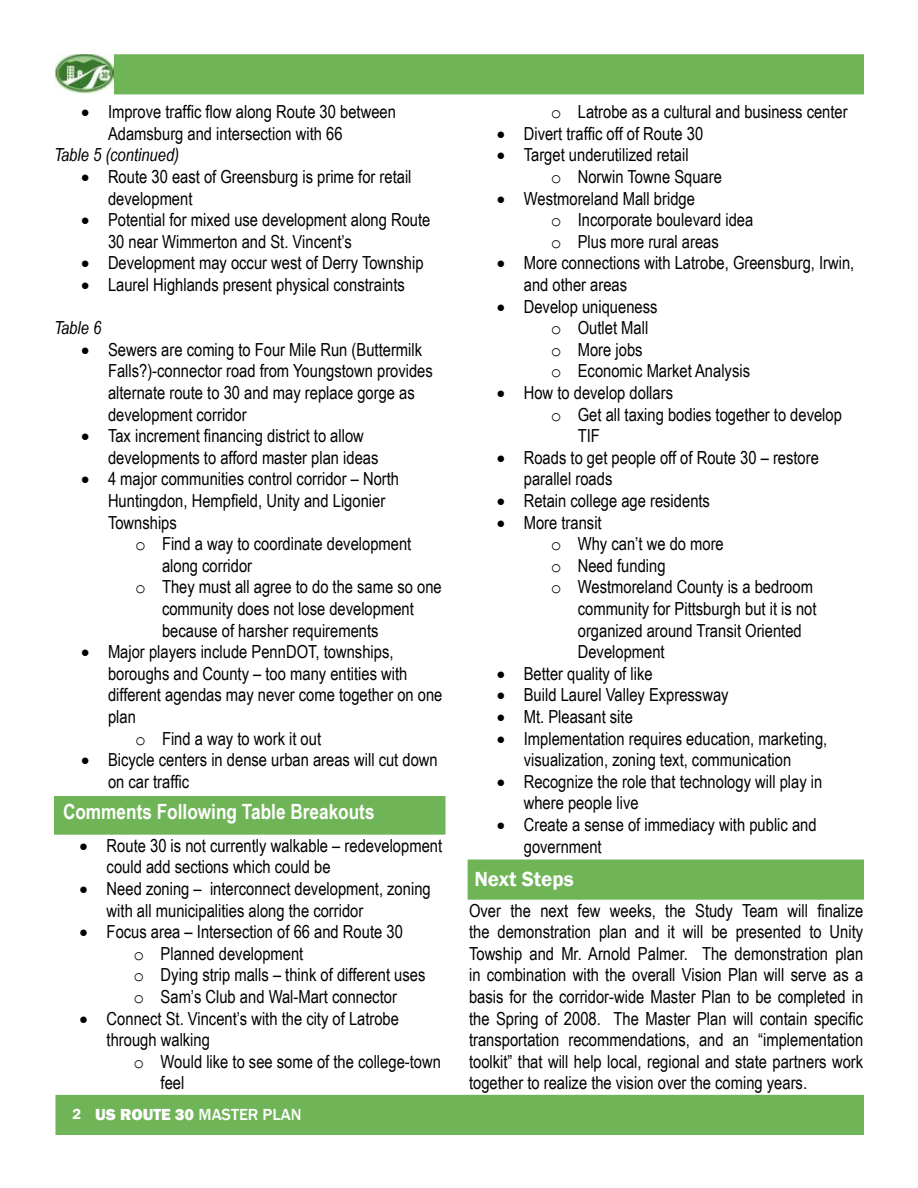
<style>
.page{position:relative;width:918px;height:1188px;background:#fff}
.page>*{position:absolute;margin:0;border:0;box-sizing:border-box;transform-origin:0 0}
.t1{font:700 21px "Arial Narrow";color:#fff}
.t2{font:600 21px "Franklin Gothic";color:#fff}
.t3{font:18px/21.6px "Arial Narrow";color:#000}
.t4{font:italic 18px "Arial Narrow";color:#000}
.t5{font:500 16.5px "Franklin Gothic";color:#fff}
.s1{font-family:"Courier New"}
.s2{font-weight:600;font-size:15px}
.s3{font-weight:800}
</style>
<div class="page">
<div style="left:56px;top:55px;width:807px;height:39px;background:#70b458"></div>
<div style="left:56px;top:54px;width:808px;height:40px;border:2px solid #70b458"></div>
<div style="left:56px;top:1096px;width:807px;height:38px;background:#70b458"></div>
<div style="left:56px;top:1095px;width:808px;height:40px;border:2px solid #70b458"></div>
<img style="left:56px;top:54px;width:57px;height:40px">
<div style="left:55px;top:797px;width:390px;height:37px;background:#70b458"></div>
<div style="left:54px;top:796px;width:392px;height:39px;border:2px solid #70b458"></div>
<div style="left:468px;top:860px;width:395px;height:39px;background:#70b458"></div>
<div style="left:468px;top:860px;width:396px;height:40px;border:2px solid #70b458"></div>
<p class="t3" style="left:108px;top:100px;width:289px;text-indent:-27px">• Improve traffic flow along Route 30 between<br>Adamsburg and intersection with 66</p>
<p class="t4" style="left:54px;top:142px;width:127px">Table 5 (continued)</p>
<p class="t3" style="left:108px;top:165px;width:305px;text-indent:-27px">• Route 30 east of Greensburg is prime for retail development</p>
<p class="t3" style="left:108px;top:208px;width:324px;text-indent:-27px">• Potential for mixed use development along Route<br>30 near Wimmerton and St. Vincent’s</p>
<p class="t3" style="left:81px;top:251px;width:344px">• Development may occur west of Derry Township</p>
<p class="t3" style="left:81px;top:273px;width:325px">• Laurel Highlands present physical constraints</p>
<p class="t4" style="left:54px;top:315px;width:49px">Table 6</p>
<p class="t3" style="left:108px;top:338px;width:326px;text-indent:-27px">• Sewers are coming to Four Mile Run (Buttermilk Falls?)-connector road from Youngstown provides alternate route to 30 and may replace gorge as development corridor</p>
<p class="t3" style="left:108px;top:424px;width:272px;text-indent:-27px">• Tax increment financing district to allow developments to afford master plan ideas</p>
<p class="t3" style="left:108px;top:467px;width:293px;text-indent:-27px">• 4 major communities control corridor – North<br>Huntingdon, Hempfield, Unity and Ligonier<br>Townships</p>
<p class="t3" style="left:135px;top:532px;width:278px"><span class="s1">o</span> Find a way to coordinate development</p>
<p class="t3" style="left:162px;top:554px;width:92px">along corridor</p>
<p class="t3" style="left:135px;top:575px;width:308px"><span class="s1">o</span> They must all agree to do the same so one</p>
<p class="t3" style="left:162px;top:597px;width:253px">community does not lose development</p>
<p class="t3" style="left:162px;top:619px;width:218px">because of harsher requirements</p>
<p class="t3" style="left:81px;top:640px;width:314px">• Major players include PennDOT, townships,</p>
<p class="t3" style="left:108px;top:662px;width:301px">boroughs and County – too many entities with</p>
<p class="t3" style="left:108px;top:683px;width:336px">different agendas may never come together on one</p>
<p class="t3" style="left:108px;top:705px;width:29px">plan</p>
<p class="t3" style="left:135px;top:727px;width:188px"><span class="s1">o</span> Find a way to work it out</p>
<p class="t3" style="left:108px;top:748px;width:331px;text-indent:-27px">• Bicycle centers in dense urban areas will cut down on car traffic</p>
<p class="t1" style="left:63px;top:796px;width:313px">Comments Following Table Breakouts</p>
<p class="t3" style="left:107px;top:834px;width:337px;text-indent:-27px">• Route 30 is not currently walkable – redevelopment could add sections which could be</p>
<p class="t3" style="left:107px;top:877px;width:326px;text-indent:-27px">• Need zoning – interconnect development, zoning with all municipalities along the corridor</p>
<p class="t3" style="left:134px;top:920px;width:293px;text-indent:-54px">• Focus area – Intersection of 66 and Route 30<br><span class="s1">o</span> Planned development<br><span class="s1">o</span> Dying strip malls – think of different uses <span class="s1">o</span> Sam’s Club and Wal-Mart connector</p>
<p class="t3" style="left:107px;top:1007px;width:294px;text-indent:-27px">• Connect St. Vincent’s with the city of Latrobe through walking</p>
<p class="t3" style="left:161px;top:1050px;width:282px;text-indent:-27px"><span class="s1">o</span> Would like to see some of the college-town feel</p>
<p class="t5" style="left:72px;top:1105px;width:231px"><span class="s2">2</span> <span class="s3">US ROUTE 30</span> MASTER PLAN</p>
<p class="t3" style="left:551px;top:100px;width:298px"><span class="s1">o</span> Latrobe as a cultural and business center</p>
<p class="t3" style="left:497px;top:122px;width:208px">• Divert traffic off of Route 30</p>
<p class="t3" style="left:551px;top:143px;width:173px;text-indent:-54px">• Target underutilized retail<br><span class="s1">o</span> Norwin Towne Square</p>
<p class="t3" style="left:551px;top:187px;width:204px;text-indent:-54px">• Westmoreland Mall bridge<br><span class="s1">o</span> Incorporate boulevard idea <span class="s1">o</span> Plus more rural areas</p>
<p class="t3" style="left:524px;top:251px;width:332px;text-indent:-27px">• More connections with Latrobe, Greensburg, Irwin, and other areas</p>
<p class="t3" style="left:551px;top:295px;width:201px;text-indent:-54px">• Develop uniqueness<br><span class="s1">o</span> Outlet Mall<br><span class="s1">o</span> More jobs<br><span class="s1">o</span> Economic Market Analysis</p>
<p class="t3" style="left:497px;top:381px;width:178px">• How to develop dollars</p>
<p class="t3" style="left:551px;top:403px;width:293px"><span class="s1">o</span> Get all taxing bodies together to develop</p>
<p class="t3" style="left:578px;top:424px;width:24px">TIF</p>
<p class="t3" style="left:524px;top:446px;width:297px;text-indent:-27px">• Roads to get people off of Route 30 – restore parallel roads</p>
<p class="t3" style="left:497px;top:489px;width:215px">• Retain college age residents</p>
<p class="t3" style="left:497px;top:511px;width:106px">• More transit</p>
<p class="t3" style="left:551px;top:532px;width:175px"><span class="s1">o</span> Why can’t we do more</p>
<p class="t3" style="left:551px;top:554px;width:116px"><span class="s1">o</span> Need funding</p>
<p class="t3" style="left:551px;top:575px;width:264px"><span class="s1">o</span> Westmoreland County is a bedroom</p>
<p class="t3" style="left:578px;top:597px;width:240px">community for Pittsburgh but it is not</p>
<p class="t3" style="left:578px;top:619px;width:226px">organized around Transit Oriented</p>
<p class="t3" style="left:578px;top:640px;width:88px">Development</p>
<p class="t3" style="left:497px;top:662px;width:157px">• Better quality of like</p>
<p class="t3" style="left:497px;top:683px;width:233px">• Build Laurel Valley Expressway</p>
<p class="t3" style="left:497px;top:705px;width:138px">• Mt. Pleasant site</p>
<p class="t3" style="left:497px;top:727px;width:332px;text-align:center">• Implementation requires education, marketing, visualization, zoning text, communication</p>
<p class="t3" style="left:524px;top:770px;width:300px;text-indent:-27px">• Recognize the role that technology will play in where people live</p>
<p class="t3" style="left:524px;top:813px;width:294px;text-indent:-27px">• Create a sense of immediacy with public and government</p>
<p class="t2" style="left:474px;top:866px;width:101px">Next Steps</p>
<p class="t3" style="left:469px;top:899px;width:396px;text-align:justify">Over the next few weeks, the Study Team will finalize the demonstration plan and it will be presented to Unity Towship and Mr. Arnold Palmer. The demonstration plan in combination with the overall Vision Plan will serve as a basis for the corridor-wide Master Plan to be completed in the Spring of 2008. The Master Plan will contain specific transportation recommendations, and an “implementation toolkit” that will help local, regional and state partners work together to realize the vision over the coming years.</p>
</div>
